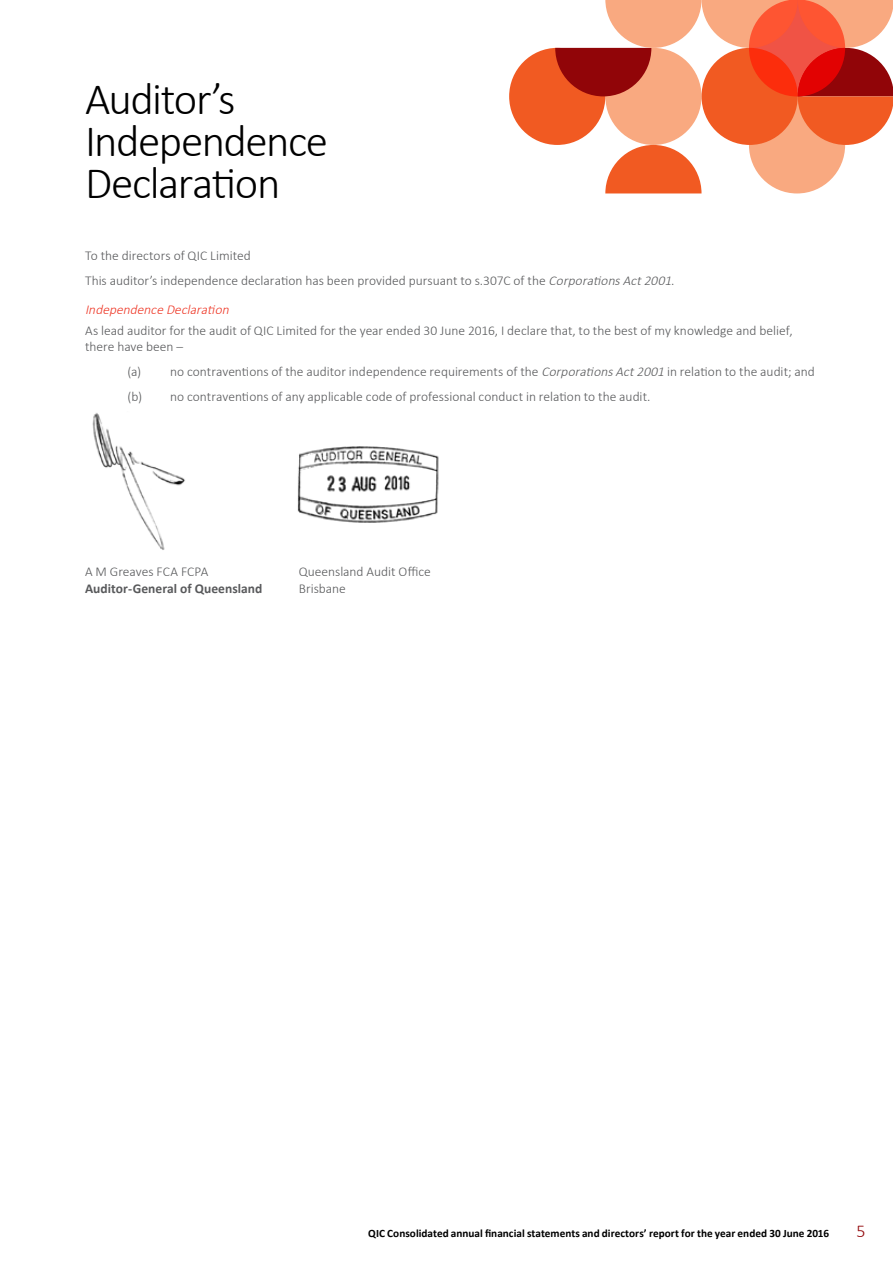
<style>
.page{position:relative;width:893px;height:1263px;background:#fff}
.page>*{position:absolute;margin:0;border:0;box-sizing:border-box;transform-origin:0 0}
.t1{font:300 45px/42px "Calibri";letter-spacing:-.03em;color:#000}
.t2{font:300 18px "Calibri";color:#910508}
.t3{font:300 13.5px/25px "Calibri";color:#58595b}
.t4{font:700 13.5px "Calibri";letter-spacing:.005em;color:#58595b}
.t5{font:italic 300 13.5px "Calibri";color:#ee3524}
.t6{font:700 11.25px "Calibri";color:#000}
.s1{font-style:italic}
</style>
<div class="page">
<img style="left:92px;top:413px;width:93px;height:137px">
<img style="left:297px;top:446px;width:142px;height:77px">
<div style="left:509px;top:48px;width:96px;height:97px;background:#f15a22;border-radius:50%"></div>
<svg style="left:555px;top:0;width:338px;height:193px"></svg>
<svg style="left:749px;top:0;width:96px;height:96px;background:#f43e27"></svg>
<h1 class="t1" style="left:85px;top:76px;width:245px">Auditor’s<br>Independence<br>Declaration</h1>
<p class="t3" style="left:85px;top:242px;width:591px">To the directors of QIC Limited<br>This auditor’s independence declaration has been provided pursuant to s.307C of the <span class="s1">CorporationsAct2001</span>.</p>
<p class="t5" style="left:85px;top:301px;width:149px">Independence Declaration</p>
<p class="t3" style="left:85px;top:321px;width:709px;line-height:16.5px">As lead auditor for the audit of QIC Limited for the year ended 30 June 2016, I declare that, to the best of my knowledge and belief, there have been –</p>
<p class="t3" style="left:128px;top:358px;width:689px">(a) no contraventions of the auditor independence requirements of the <span class="s1">CorporationsAct2001</span> in relation to the audit; and (b) no contraventions of any applicable code of professional conduct in relation to the audit.</p>
<p class="t3" style="left:85px;top:558px;width:125px">A M Greaves FCA FCPA</p>
<p class="t4" style="left:85px;top:580px;width:179px">Auditor-General of Queensland</p>
<p class="t3" style="left:299px;top:563px;width:134px;line-height:16.5px">Queensland Audit Office<br>Brisbane</p>
<p class="t6" style="left:368px;top:1226px;width:462px">QIC Consolidated annual financial statements and directors’ report for the year ended 30 June 2016</p>
<h2 class="t2" style="left:856px;top:1220px;width:11px">5</h2>
</div>
